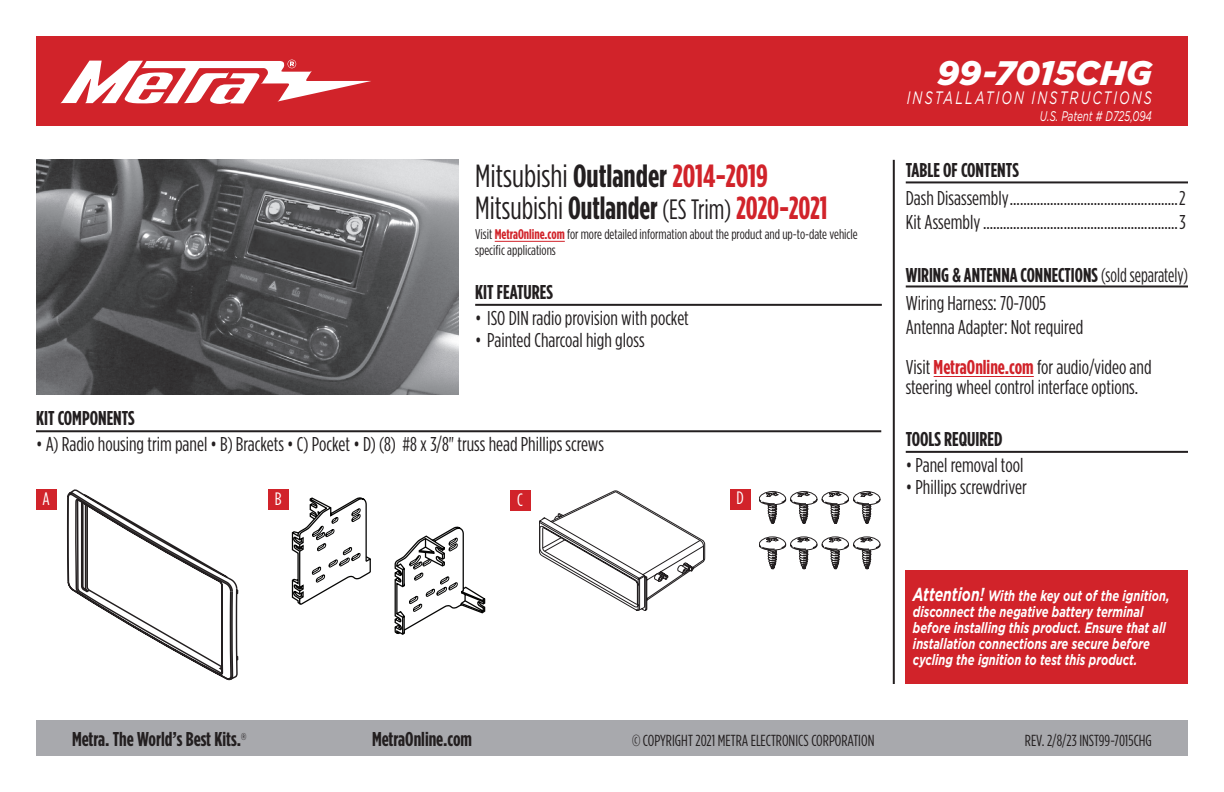
<style>
.page{position:relative;width:1224px;height:792px;background:#fff}
.page>*{position:absolute;margin:0;border:0;box-sizing:border-box;transform-origin:0 0}
.t1{font:italic 900 34px "Gotham";color:#fff}
.t2{font:32px/32px "Gotham Condensed";color:#231f20}
.t3{font:20px/24px "Gotham Condensed";color:#231f20}
.t4{font:700 20px "Gotham Condensed";color:#231f20}
.t5{font:20px/28px "Gotham Condensed";color:#231f20;scale:.9 1}
.t6{font:italic 18px "Gotham";letter-spacing:.165em;color:#fff;scale:.7 1}
.t7{font:18px "Gotham Condensed";color:#fff}
.t8{font:16px "Gotham Condensed";color:#231f20}
.t9{font:italic 700 15px/16px "Gotham";color:#fff;scale:.74 1}
.t10{font:14px/16px "Gotham Condensed";color:#231f20}
.t11{font:italic 14px "Gotham";color:#fff;scale:.7 1}
.s1{font-weight:700}
.s2{font-weight:700;color:#d1232a}
.s3{font-size:28px}
.s4{font-size:18.8px}
</style>
<div class="page">
<div style="left:36px;top:720px;width:1152px;height:36px;background:#a8a9ad"></div>
<hr style="left:893px;top:160px;width:2px;height:524px;background:#231f20">
<div style="left:36px;top:36px;width:1152px;height:90px;background:#d1232a"></div>
<svg style="left:60px;top:60px;width:311px;height:44px"></svg>
<div style="left:906px;top:570px;width:282px;height:114px;background:#d1232a"></div>
<hr style="left:475px;top:304px;width:407px;height:2px;background:#231f20">
<hr style="left:36px;top:430px;width:845px;height:2px;background:#231f20">
<div style="left:510px;top:490px;width:20px;height:21px;background:#d1232a"></div>
<hr style="left:495px;top:241px;width:70px;height:1px;background:#d1232a">
<svg style="left:539px;top:491px;width:166px;height:120px"></svg>
<svg style="left:759px;top:491px;width:121px;height:78px"></svg>
<div style="left:730px;top:489px;width:20px;height:20px;background:#d1232a"></div>
<hr style="left:906px;top:451px;width:282px;height:2px;background:#231f20">
<hr style="left:934px;top:376px;width:100px;height:1px;background:#d1232a">
<hr style="left:906px;top:285px;width:282px;height:2px;background:#231f20">
<hr style="left:906px;top:181px;width:282px;height:2px;background:#231f20">
<div style="left:36px;top:489px;width:21px;height:21px;background:#d1232a"></div>
<div style="left:268px;top:489px;width:20px;height:21px;background:#d1232a"></div>
<svg style="left:67px;top:489px;width:171px;height:191px"></svg>
<svg style="left:292px;top:497px;width:193px;height:138px"></svg>
<img style="left:36px;top:160px;width:423px;height:235px">
<h2 class="t2" style="left:475px;top:159px;width:354px">Mitsubishi <span class="s1">Outlander</span> <span class="s2">2014-2019<br></span>Mitsubishi <span class="s1">Outlander</span> <span class="s3">(ES Trim)</span> <span class="s2">2020-2021</span></h2>
<p class="t10" style="left:475px;top:226px;width:384px">Visit <span class="s2">MetraOnline.com</span> for more detailed information about the product and up-to-date vehicle specific applications</p>
<p class="t4" style="left:475px;top:281px;width:79px">KIT FEATURES</p>
<p class="t3" style="left:475px;top:306px;width:215px">• ISO DIN radio provision with pocket</p>
<p class="t3" style="left:475px;top:328px;width:171px">• Painted Charcoal high gloss</p>
<p class="t4" style="left:36px;top:407px;width:100px">KIT COMPONENTS</p>
<p class="t3" style="left:36px;top:432px;width:570px">• A) Radio housing trim panel • B) Brackets • C) Pocket • D) (8) #8 x 3/8" truss head Phillips screws</p>
<p class="t7" style="left:517px;top:490px;width:7px">C</p>
<p class="t7" style="left:43px;top:489px;width:9px">A</p>
<p class="t7" style="left:275px;top:489px;width:8px">B</p>
<p class="t7" style="left:736px;top:489px;width:9px">D</p>
<h1 class="t1" style="left:937px;top:53px;width:216px">99-7015CHG</h1>
<p class="t11" style="left:1040px;top:108px;width:162px">U.S. Patent # D725,094</p>
<p class="t6" style="left:907px;top:88px;width:352px">INSTALLATION INSTRUCTIONS</p>
<p class="t4" style="left:906px;top:158px;width:115px">TABLE OF CONTENTS</p>
<p class="t3" style="left:906px;top:185px;width:281px">Dash Disassembly..................................................2<br>Kit Assembly..........................................................3</p>
<p class="t5" style="left:906px;top:261px;width:315px"><span class="s1">WIRING &amp; ANTENNA CONNECTIONS</span> (sold separately)<br>Wiring Harness: 70-7005</p>
<p class="t3" style="left:906px;top:307px;width:247px;line-height:40px">Antenna Adapter: Not required<br>Visit <span class="s2">MetraOnline.com</span> for audio/video and</p>
<p class="t3" style="left:906px;top:375px;width:234px">steering wheel control interface options.</p>
<p class="t4" style="left:906px;top:428px;width:98px">TOOLS REQUIRED</p>
<p class="t3" style="left:906px;top:453px;width:119px">• Panel removal tool</p>
<p class="t3" style="left:906px;top:475px;width:123px">• Phillips screwdriver</p>
<p class="t9" style="left:913px;top:587px;width:348px"><span class="s4">Attention!</span> With the key out of the ignition, disconnect the negative battery terminal before installing this product. Ensure that all installation connections are secure before cycling the ignition to test this product.</p>
<p class="t4" style="left:72px;top:728px;width:176px">Metra. The World’s Best Kits.<sup>®</sup></p>
<p class="t4" style="left:372px;top:728px;width:102px">MetraOnline.com</p>
<p class="t8" style="left:632px;top:732px;width:244px">© COPYRIGHT 2021 METRA ELECTRONICS CORPORATION</p>
<p class="t8" style="left:1025px;top:732px;width:129px">REV. 2/8/23 INST99-7015CHG</p>
</div>
